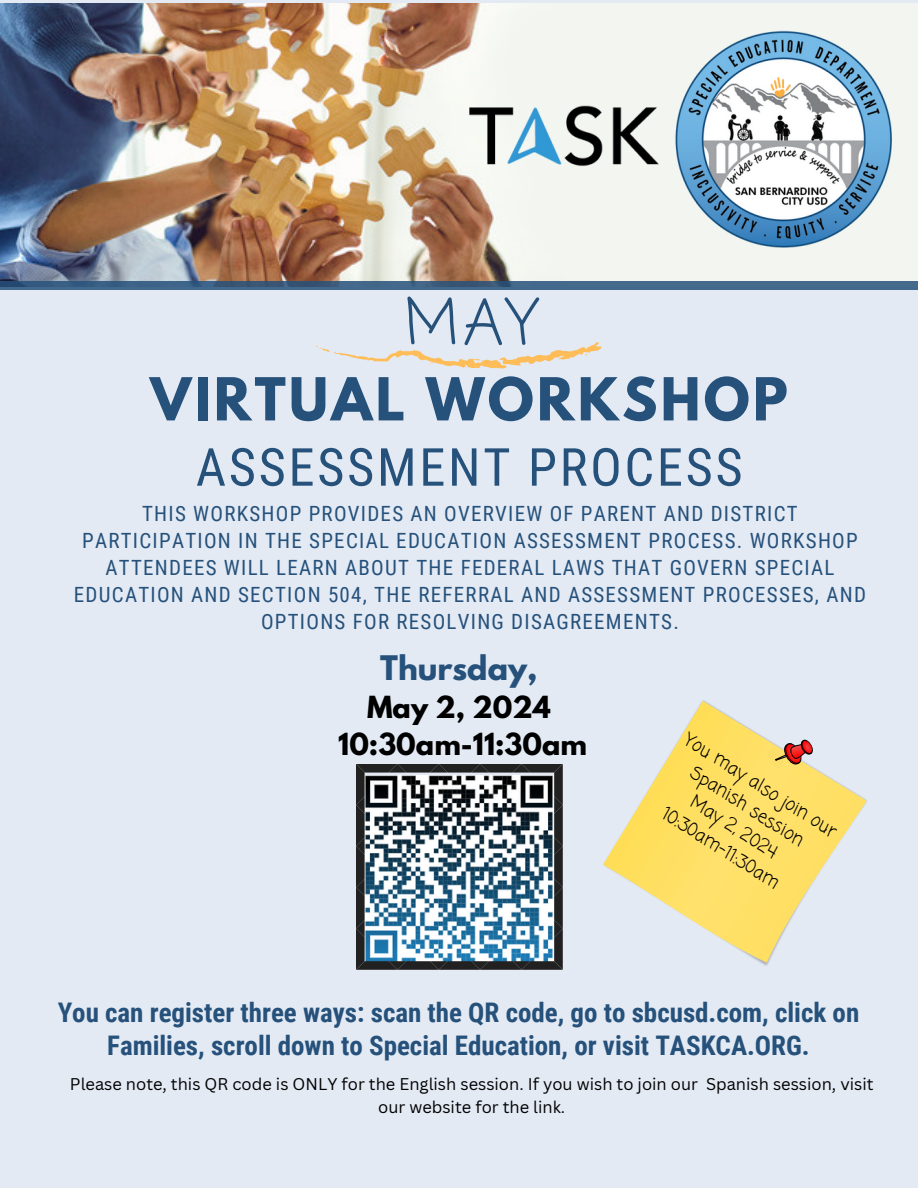
<style>
.page{position:relative;width:918px;height:1188px;background:#e3eaf4}
.page>*{position:absolute;margin:0;border:0;box-sizing:border-box;transform-origin:0 0}
.t1{font:62.1px "Coming Soon";color:#26517b}
.t2{font:52.5px "Roboto Condensed";letter-spacing:.05em;color:#26517b}
.t3{font:700 52.5px "League Spartan";letter-spacing:.06em;color:#26517b}
.t4{font:700 30px "League Spartan";color:#26517b}
.t5{font:700 27px/32.7px "Roboto Condensed";color:#26517b;text-align:center}
.t6{font:700 27px "League Spartan";color:#000}
.t7{font:21px/27px "Roboto Condensed";letter-spacing:.06em;color:#26517b;text-align:center}
.t8{font:18px/24.8px "Coming Soon";color:#000;text-align:center}
.t9{font:16.5px/22.5px "Canva Sans";color:#000;text-align:center}
</style>
<div class="page">
<img style="left:0;top:4px;width:918px;height:277px">
<svg style="left:0;top:281px;width:918px;height:9px;background:#3f6386"></svg>
<img style="left:674px;top:29px;width:220px;height:219px">
<svg style="left:316px;top:342px;width:286px;height:27px"></svg>
<svg style="left:603px;top:701px;width:264px;height:265px"></svg>
<svg style="left:765px;top:735px;width:51px;height:38px"></svg>
<img style="left:469px;top:86px;width:198px;height:101px">
<img style="left:356px;top:765px;width:206px;height:204px">
<p class="t1" style="left:404px;top:280px;width:136px">MAY</p>
<p class="t3" style="left:150px;top:373px;width:639px">VIRTUAL WORKSHOP</p>
<p class="t2" style="left:196px;top:437px;width:548px">ASSESSMENT PROCESS</p>
<p class="t7" style="left:74px;top:500px;width:794px">THIS WORKSHOP PROVIDES AN OVERVIEW OF PARENT AND DISTRICT PARTICIPATION IN THE SPECIAL EDUCATION ASSESSMENT PROCESS. WORKSHOP ATTENDEES WILL LEARN ABOUT THE FEDERAL LAWS THAT GOVERN SPECIAL EDUCATION AND SECTION 504, THE REFERRAL AND ASSESSMENT PROCESSES, AND OPTIONS FOR RESOLVING DISAGREEMENTS.</p>
<p class="t4" style="left:380px;top:653px;width:159px">Thursday,</p>
<p class="t6" style="left:367px;top:694px;width:185px">May 2, 2024</p>
<p class="t6" style="left:338px;top:731px;width:250px">10:30am-11:30am</p>
<p class="t8" style="left:691px;top:729px;width:179px;rotate:32deg">You may also join our<br>Spanish session</p>
<p class="t8" style="left:698px;top:791px;width:101px;rotate:32deg">May 2, 2024</p>
<p class="t8" style="left:669px;top:802px;width:137px;rotate:32deg">10:30am-11:30am</p>
<p class="t5" style="left:58px;top:997px;width:803px">You can register three ways: scan the QR code, go to sbcusd.com, click on<br>Families, scroll down to Special Education, or visit TASKCA.ORG.</p>
<p class="t9" style="left:70px;top:1072px;width:805px">Please note, this QR code is ONLY for the English session. If you wish to join our Spanish session, visit our website for the link.</p>
</div>
